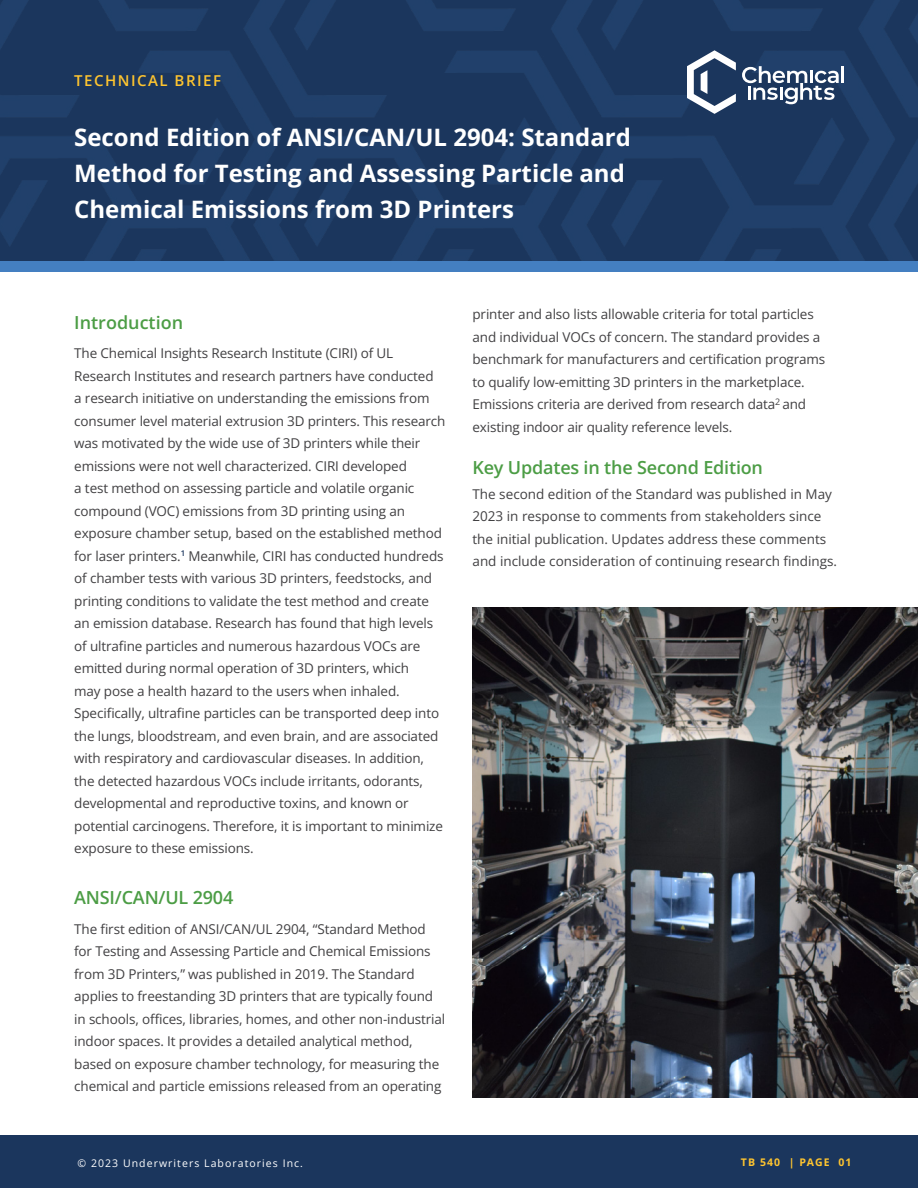
<style>
.page{position:relative;width:918px;height:1188px;background:#fff}
.page>*{position:absolute;margin:0;border:0;box-sizing:border-box;transform-origin:0 0}
.t1{font:700 24px/36px "Open Sans";color:#fff}
.t2{font:600 18px "Open Sans";letter-spacing:-.01em;color:#4c9d45}
.t3{font:600 15px "Open Sans";letter-spacing:.1em;color:#ffc52f}
.t4{font:13.5px/22.5px "Open Sans";letter-spacing:-.01em;color:#414042}
.t5{font:10.5px "Open Sans";letter-spacing:.1em;color:#fff}
.t6{font:700 10.5px "Open Sans";letter-spacing:.1em;color:#ffc52f}
</style>
<div class="page">
<img style="left:472px;top:608px;width:446px;height:490px">
<img style="left:0;top:0;width:918px;height:262px">
<svg style="left:687px;top:50px;width:49px;height:64px"></svg>
<svg style="left:742px;top:66px;width:97px;height:38px"></svg>
<hr style="left:841px;top:66px;width:3px;height:17px;background:#fff">
<div style="left:0;top:1135px;width:918px;height:53px;background:#1b365d"></div>
<div style="left:0;top:262px;width:918px;height:10px;background:#447fc1"></div>
<p class="t3" style="left:74px;top:70px;width:148px">TECHNICAL BRIEF</p>
<h1 class="t1" style="left:74px;top:118px;width:558px">Second Edition of ANSI/CAN/UL 2904: Standard<br>Method for Testing and Assessing Particle and<br>Chemical Emissions from 3D Printers</h1>
<h2 class="t2" style="left:74px;top:310px;width:110px">Introduction</h2>
<p class="t4" style="left:74px;top:342px;width:373px">The Chemical Insights Research Institute (CIRI) of UL Research Institutes and research partners have conducted<br>a research initiative on understanding the emissions from consumer level material extrusion 3D printers. This research was motivated by the wide use of 3D printers while their emissions were not well characterized. CIRI developed<br>a test method on assessing particle and volatile organic compound (VOC) emissions from 3D printing using an exposure chamber setup, based on the established method for laser printers.<sup>1</sup> Meanwhile, CIRI has conducted hundreds of chamber tests with various 3D printers, feedstocks, and printing conditions to validate the test method and create an emission database. Research has found that high levels of ultrafine particles and numerous hazardous VOCs are emitted during normal operation of 3D printers, which<br>may pose a health hazard to the users when inhaled.<br>Specifically, ultrafine particles can be transported deep into the lungs, bloodstream, and even brain, and are associated with respiratory and cardiovascular diseases. In addition, the detected hazardous VOCs include irritants, odorants, developmental and reproductive toxins, and known or potential carcinogens. Therefore, it is important to minimize exposure to these emissions.</p>
<h2 class="t2" style="left:74px;top:885px;width:161px">ANSI/CAN/UL 2904</h2>
<p class="t4" style="left:74px;top:917px;width:373px">The first edition of ANSI/CAN/UL 2904, “Standard Method for Testing and Assessing Particle and Chemical Emissions from 3D Printers,” was published in 2019. The Standard applies to freestanding 3D printers that are typically found in schools, offices, libraries, homes, and other non-industrial indoor spaces. It provides a detailed analytical method, based on exposure chamber technology, for measuring the chemical and particle emissions released from an operating</p>
<p class="t4" style="left:472px;top:303px;width:354px">printer and also lists allowable criteria for total particles and individual VOCs of concern. The standard provides a benchmark for manufacturers and certification programs to qualify low-emitting 3D printers in the marketplace.<br>Emissions criteria are derived from research data<sup>2</sup> and existing indoor air quality reference levels.</p>
<h2 class="t2" style="left:472px;top:455px;width:292px">Key Updates in the Second Edition</h2>
<p class="t4" style="left:472px;top:482px;width:366px">The second edition of the Standard was published in May 2023 in response to comments from stakeholders since the initial publication. Updates address these comments and include consideration of continuing research findings.</p>
<p class="t5" style="left:78px;top:1156px;width:227px">© 2023 Underwriters Laboratories Inc.</p>
<p class="t6" style="left:741px;top:1155px;width:112px">TB 540 | PAGE 01</p>
</div>
